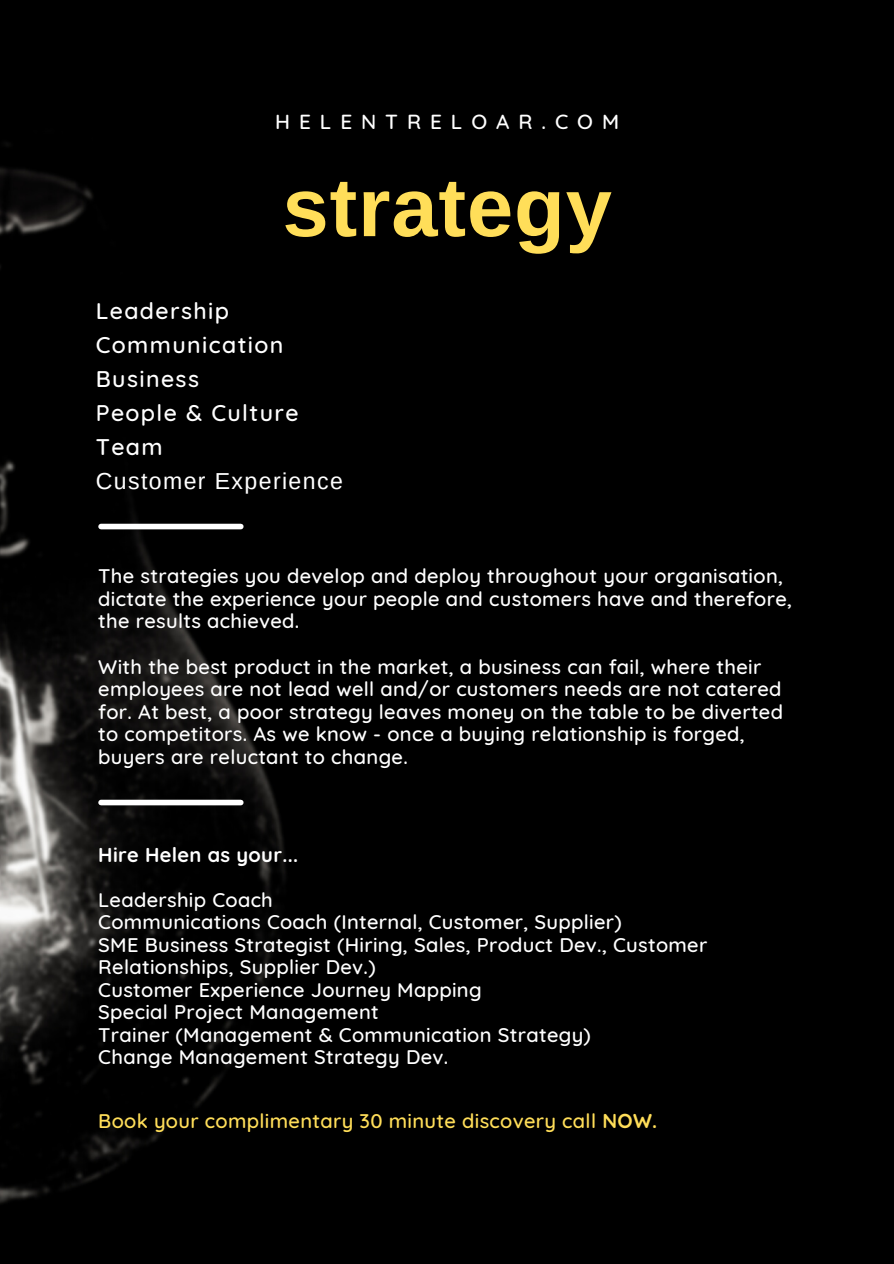
<style>
.page{position:relative;width:894px;height:1264px;background:#fff}
.page>*{position:absolute;margin:0;border:0;box-sizing:border-box;transform-origin:0 0}
.t1{font:700 83.1px "Arimo";letter-spacing:.01em;color:#ffde59}
.t2{font:500 23.1px "Quicksand";letter-spacing:.06em;color:#fff}
.t3{font:23.1px "Arimo";letter-spacing:.06em;color:#fff}
.t4{font:500 20.85px "Quicksand";letter-spacing:.43em;color:#fff}
.t5{font:500 20.1px/22.5px "Quicksand";letter-spacing:.015em;color:#fff}
.t6{font:500 20.1px "Quicksand";letter-spacing:.015em;color:#ffde59}
.t7{font:700 20.1px "Quicksand";letter-spacing:.015em;color:#fff}
.s1{font-weight:700}
</style>
<div class="page">
<div style="left:0;top:0;width:893px;height:1263px;background:#000"></div>
<div style="left:101px;top:523px;width:140px;height:6px;background:#fff"></div>
<div style="left:101px;top:799px;width:140px;height:6px;background:#fff"></div>
<p class="t4" style="left:275px;top:109px;width:345px">HELENTRELOAR.COM</p>
<p class="t1" style="left:282px;top:161px;width:331px">strategy</p>
<p class="t2" style="left:96px;top:296px;width:135px">Leadership</p>
<p class="t2" style="left:96px;top:330px;width:189px">Communication</p>
<p class="t2" style="left:96px;top:364px;width:105px">Business</p>
<p class="t2" style="left:96px;top:398px;width:204px">People &amp; Culture</p>
<p class="t2" style="left:96px;top:432px;width:68px">Team</p>
<p class="t3" style="left:96px;top:468px;width:248px">Customer Experience</p>
<p class="t5" style="left:98px;top:564px;width:695px">The strategies you develop and deploy throughout your organisation, dictate the experience your people and customers have and therefore, the results achieved.</p>
<p class="t5" style="left:98px;top:654px;width:686px">With the best product in the market, a business can fail, where their employees are not lead well and/or customers needs are not catered for. At best, a poor strategy leaves money on the table to be diverted to competitors. As we know - once a buying relationship is forged, buyers are reluctant to change.</p>
<p class="t7" style="left:98px;top:841px;width:201px">Hire Helen as your...</p>
<p class="t5" style="left:98px;top:887px;width:176px">Leadership Coach</p>
<p class="t5" style="left:98px;top:910px;width:525px">Communications Coach (Internal, Customer, Supplier)</p>
<p class="t5" style="left:98px;top:932px;width:610px">SME Business Strategist (Hiring, Sales, Product Dev., Customer<br>Relationships, Supplier Dev.)</p>
<p class="t5" style="left:98px;top:977px;width:385px">Customer Experience Journey Mapping</p>
<p class="t5" style="left:98px;top:1000px;width:282px">Special Project Management</p>
<p class="t5" style="left:98px;top:1023px;width:494px">Trainer (Management &amp; Communication Strategy)</p>
<p class="t5" style="left:98px;top:1045px;width:351px">Change Management Strategy Dev.</p>
<p class="t6" style="left:98px;top:1107px;width:560px">Book your complimentary 30 minute discovery call <span class="s1">NOW.</span></p>
</div>
